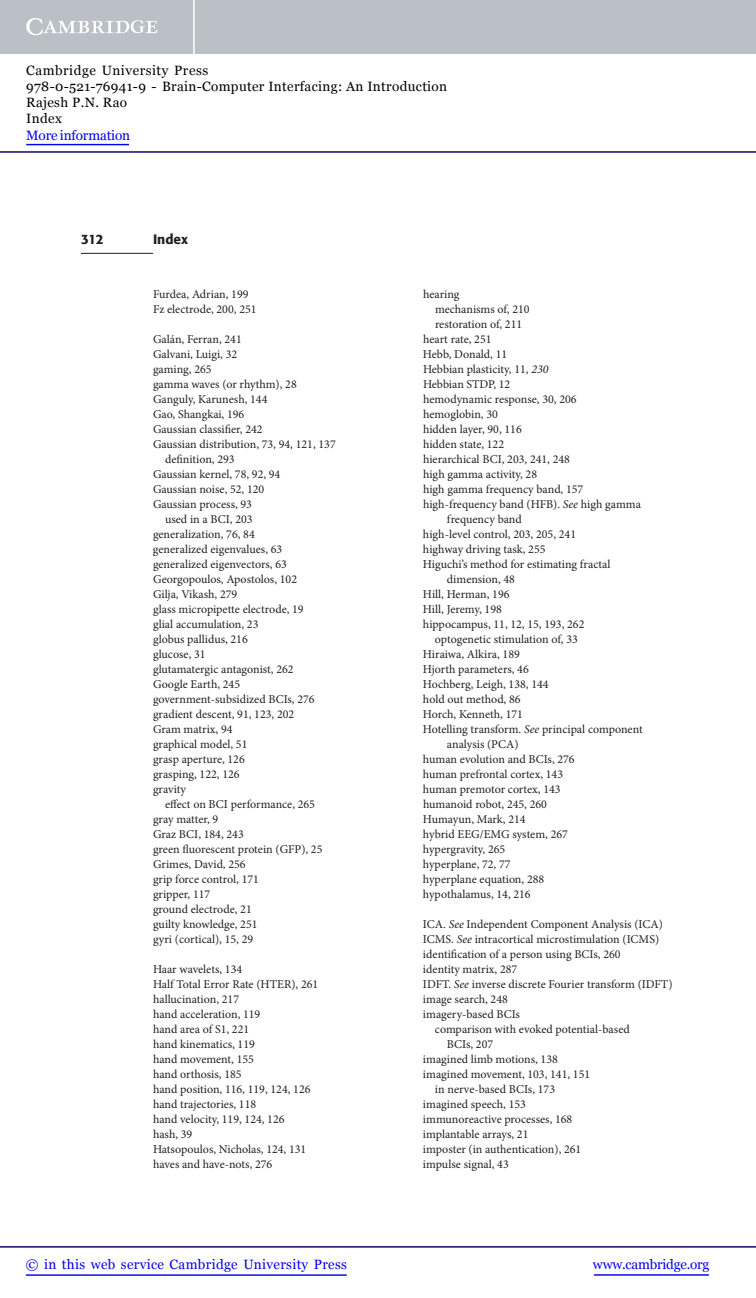
<style>
.page{position:relative;width:756px;height:1298px;background:#fff}
.page>*{position:absolute;margin:0;border:0;box-sizing:border-box;transform-origin:0 0}
.t1{font:13.5px/16.2px "Georgia";letter-spacing:.025em;color:#000}
.t2{font:13.5px "Georgia";letter-spacing:.025em;color:#0000f1}
.t3{font:13.5px "Georgia";letter-spacing:-.015em;color:#0000f1}
.t4{font:13.5px "Georgia";letter-spacing:-.01em;color:#0000f1}
.t5{font:500 13.5px "Formata";color:#231f20}
.t6{font:12px/15px "Minion Pro";color:#231f20}
.s1{font-style:italic}
</style>
<div class="page">
<hr style="left:81px;top:253px;width:72px;height:1px;background:#231f20">
<div style="left:0;top:0;width:756px;height:54px;background:#bac0c6"></div>
<svg style="left:26px;top:18px;width:132px;height:17px"></svg>
<hr style="left:193px;top:0;width:2px;height:54px;background:#fff">
<hr style="left:0;top:151px;width:756px;height:2px;background:#150666">
<hr style="left:594px;top:1274px;width:115px;height:1px;background:#0000f1">
<hr style="left:0;top:1246px;width:756px;height:1px;background:#150666">
<hr style="left:26px;top:1274px;width:321px;height:1px;background:#0000f1">
<hr style="left:26px;top:144px;width:103px;height:1px;background:#0000f1">
<p class="t1" style="left:26px;top:62px;width:422px">Cambridge University Press<br>978-0-521-76941-9 - Brain-Computer Interfacing: An Introduction<br>Rajesh P.N. Rao<br>Index</p>
<p class="t4" style="left:26px;top:127px;width:105px">More information</p>
<p class="t5" style="left:81px;top:233px;width:24px">312</p>
<p class="t5" style="left:153px;top:233px;width:37px">Index</p>
<p class="t6" style="left:153px;top:287px;width:105px">Furdea, Adrian, 199<br>Fz electrode, 200 , 251</p>
<p class="t6" style="left:153px;top:332px;width:90px">Galán, Ferran, 241</p>
<p class="t6" style="left:153px;top:347px;width:86px">Galvani, Luigi, 32</p>
<p class="t6" style="left:153px;top:362px;width:60px">gaming, 265</p>
<p class="t6" style="left:153px;top:377px;width:145px">gamma waves (or rhythm), 28</p>
<p class="t6" style="left:153px;top:392px;width:116px">Ganguly, Karunesh, 144</p>
<p class="t6" style="left:153px;top:407px;width:93px">Gao, Shangkai, 196</p>
<p class="t6" style="left:153px;top:422px;width:111px">Gaussian classifier, 242</p>
<p class="t6" style="left:153px;top:437px;width:184px">Gaussian distribution, 73 , 94 , 121 , 137</p>
<p class="t6" style="left:165px;top:452px;width:71px">definition, 293</p>
<p class="t6" style="left:153px;top:467px;width:129px">Gaussian kernel, 78 , 92 , 94</p>
<p class="t6" style="left:153px;top:482px;width:113px">Gaussian noise, 52 , 120</p>
<p class="t6" style="left:153px;top:497px;width:101px">Gaussian process, 93</p>
<p class="t6" style="left:165px;top:512px;width:89px">used in a BCI, 203</p>
<p class="t6" style="left:153px;top:527px;width:103px">generalization, 76 , 84</p>
<p class="t6" style="left:153px;top:542px;width:131px">generalized eigenvalues, 63</p>
<p class="t6" style="left:153px;top:557px;width:135px">generalized eigenvectors, 63</p>
<p class="t6" style="left:153px;top:572px;width:146px">Georgopoulos, Apostolos, 102</p>
<p class="t6" style="left:153px;top:587px;width:86px">Gilja, Vikash, 279</p>
<p class="t6" style="left:153px;top:602px;width:152px">glass micropipette electrode, 19</p>
<p class="t6" style="left:153px;top:617px;width:107px">glial accumulation, 23</p>
<p class="t6" style="left:153px;top:632px;width:96px">globus pallidus, 216</p>
<p class="t6" style="left:153px;top:647px;width:54px">glucose, 31</p>
<p class="t6" style="left:153px;top:662px;width:142px">glutamatergic antagonist, 262</p>
<p class="t6" style="left:153px;top:677px;width:89px">Google Earth, 245</p>
<p class="t6" style="left:153px;top:692px;width:163px">government- subsidized BCIs, 276</p>
<p class="t6" style="left:153px;top:707px;width:143px">gradient descent, 91 , 123 , 202</p>
<p class="t6" style="left:153px;top:722px;width:81px">Gram matrix, 94</p>
<p class="t6" style="left:153px;top:737px;width:96px">graphical model, 51</p>
<p class="t6" style="left:153px;top:752px;width:93px">grasp aperture, 126</p>
<p class="t6" style="left:153px;top:767px;width:88px">grasping, 122 , 126</p>
<p class="t6" style="left:153px;top:782px;width:35px">gravity</p>
<p class="t6" style="left:165px;top:797px;width:152px">effect on BCI performance, 265</p>
<p class="t6" style="left:153px;top:812px;width:67px">gray matter, 9</p>
<p class="t6" style="left:153px;top:827px;width:92px">Graz BCI, 184 , 243</p>
<p class="t6" style="left:153px;top:842px;width:171px">green fluorescent protein (GFP), 25</p>
<p class="t6" style="left:153px;top:857px;width:94px">Grimes, David, 256</p>
<p class="t6" style="left:153px;top:872px;width:108px">grip force control, 171</p>
<p class="t6" style="left:153px;top:887px;width:59px">gripper, 117</p>
<p class="t6" style="left:153px;top:902px;width:100px">ground electrode, 21</p>
<p class="t6" style="left:153px;top:917px;width:106px">guilty knowledge, 251</p>
<p class="t6" style="left:153px;top:932px;width:102px">gyri (cortical), 15 , 29</p>
<p class="t6" style="left:153px;top:962px;width:167px">Haar wavelets, 134<br>Half Total Error Rate (HTER), 261 hallucination, 217<br>hand acceleration, 119<br>hand area of S1, 221<br>hand kinematics, 119<br>hand movement, 155<br>hand orthosis, 185<br>hand position, 116 , 119 , 124 , 126 hand trajectories, 118<br>hand velocity, 119 , 124 , 126<br>hash, 39<br>Hatsopoulos, Nicholas, 124 , 131 haves and have- nots, 276</p>
<p class="t6" style="left:423px;top:287px;width:38px">hearing</p>
<p class="t6" style="left:435px;top:302px;width:96px">mechanisms of, 210</p>
<p class="t6" style="left:435px;top:317px;width:89px">restoration of, 211</p>
<p class="t6" style="left:423px;top:332px;width:70px">heart rate, 251</p>
<p class="t6" style="left:423px;top:347px;width:86px">Hebb, Donald, 11</p>
<p class="t6" style="left:423px;top:362px;width:127px">Hebbian plasticity, 11 , <span class="s1">230</span></p>
<p class="t6" style="left:423px;top:377px;width:89px">Hebbian STDP, 12</p>
<p class="t6" style="left:423px;top:392px;width:155px">hemodynamic response, 30 , 206</p>
<p class="t6" style="left:423px;top:407px;width:76px">hemoglobin, 30</p>
<p class="t6" style="left:423px;top:422px;width:100px">hidden layer, 90 , 116</p>
<p class="t6" style="left:423px;top:437px;width:83px">hidden state, 122</p>
<p class="t6" style="left:423px;top:452px;width:149px">hierarchical BCI, 203 , 241 , 248</p>
<p class="t6" style="left:423px;top:467px;width:116px">high gamma activity, 28</p>
<p class="t6" style="left:423px;top:482px;width:162px">high gamma frequency band, 157</p>
<p class="t6" style="left:423px;top:497px;width:219px">high- frequency band (HFB). <span class="s1">See</span> high gamma</p>
<p class="t6" style="left:447px;top:512px;width:76px">frequency band</p>
<p class="t6" style="left:423px;top:527px;width:155px">high- level control, 203 , 205 , 241</p>
<p class="t6" style="left:423px;top:542px;width:124px">highway driving task, 255</p>
<p class="t6" style="left:423px;top:557px;width:189px">Higuchi’s method for estimating fractal</p>
<p class="t6" style="left:447px;top:572px;width:70px">dimension, 48</p>
<p class="t6" style="left:423px;top:587px;width:88px">Hill, Herman, 196</p>
<p class="t6" style="left:423px;top:602px;width:80px">Hill, Jeremy, 198</p>
<p class="t6" style="left:423px;top:617px;width:163px">hippocampus, 11 , 12 , 15 , 193 , 262</p>
<p class="t6" style="left:435px;top:632px;width:144px">optogenetic stimulation of, 33</p>
<p class="t6" style="left:423px;top:647px;width:98px">Hiraiwa, Alkira, 189</p>
<p class="t6" style="left:423px;top:662px;width:107px">Hjorth parameters, 46</p>
<p class="t6" style="left:423px;top:677px;width:127px">Hochberg, Leigh, 138 , 144</p>
<p class="t6" style="left:423px;top:692px;width:99px">hold out method, 86</p>
<p class="t6" style="left:423px;top:707px;width:101px">Horch, Kenneth, 171</p>
<p class="t6" style="left:423px;top:722px;width:221px">Hotelling transform. <span class="s1">See</span> principal component</p>
<p class="t6" style="left:447px;top:737px;width:73px">analysis (PCA)</p>
<p class="t6" style="left:423px;top:752px;width:153px">human evolution and BCIs, 276</p>
<p class="t6" style="left:423px;top:767px;width:142px">human prefrontal cortex, 143</p>
<p class="t6" style="left:423px;top:782px;width:139px">human premotor cortex, 143</p>
<p class="t6" style="left:423px;top:797px;width:126px">humanoid robot, 245 , 260</p>
<p class="t6" style="left:423px;top:812px;width:104px">Humayun, Mark, 214</p>
<p class="t6" style="left:423px;top:827px;width:146px">hybrid EEG/EMG system, 267</p>
<p class="t6" style="left:423px;top:842px;width:84px">hypergravity, 265</p>
<p class="t6" style="left:423px;top:857px;width:89px">hyperplane, 72 , 77</p>
<p class="t6" style="left:423px;top:872px;width:123px">hyperplane equation, 288</p>
<p class="t6" style="left:423px;top:887px;width:109px">hypothalamus, 14 , 216</p>
<p class="t6" style="left:423px;top:917px;width:241px">ICA. <span class="s1">See</span> Independent Component Analysis (ICA)</p>
<p class="t6" style="left:423px;top:932px;width:238px">ICMS. <span class="s1">See</span> intracortical microstimulation (ICMS)</p>
<p class="t6" style="left:423px;top:947px;width:199px">identification of a person using BCIs, 260</p>
<p class="t6" style="left:423px;top:962px;width:96px">identity matrix, 287</p>
<p class="t6" style="left:423px;top:977px;width:251px">IDFT. <span class="s1">See</span> inverse discrete Fourier transform (IDFT)</p>
<p class="t6" style="left:423px;top:992px;width:86px">image search, 248</p>
<p class="t6" style="left:423px;top:1007px;width:99px">imagery- based BCIs</p>
<p class="t6" style="left:435px;top:1022px;width:196px">comparison with evoked potential- based</p>
<p class="t6" style="left:447px;top:1037px;width:48px">BCIs, 207</p>
<p class="t6" style="left:423px;top:1052px;width:136px">imagined limb motions, 138</p>
<p class="t6" style="left:423px;top:1067px;width:169px">imagined movement, 103 , 141 , 151</p>
<p class="t6" style="left:435px;top:1082px;width:122px">in nerve- based BCIs, 173</p>
<p class="t6" style="left:423px;top:1097px;width:105px">imagined speech, 153</p>
<p class="t6" style="left:423px;top:1112px;width:151px">immunoreactive processes, 168</p>
<p class="t6" style="left:423px;top:1127px;width:107px">implantable arrays, 21</p>
<p class="t6" style="left:423px;top:1142px;width:160px">imposter (in authentication), 261</p>
<p class="t6" style="left:423px;top:1157px;width:87px">impulse signal, 43</p>
<p class="t2" style="left:26px;top:1256px;width:323px">© in this web service Cambridge University Press</p>
<p class="t3" style="left:593px;top:1256px;width:118px">www.cambridge.org</p>
</div>
